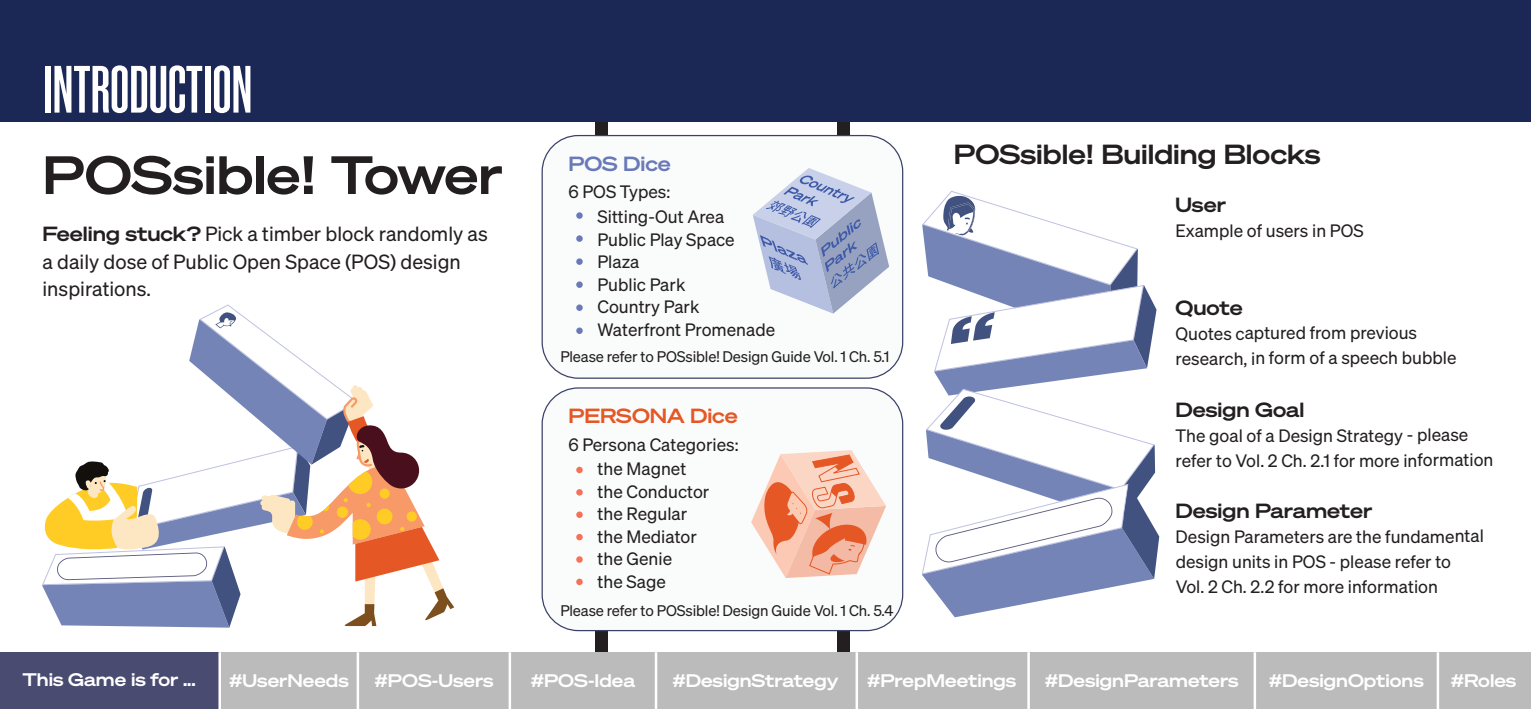
<style>
.page{position:relative;width:1531px;height:709px;background:#fff}
.page>*{position:absolute;margin:0;border:0;box-sizing:border-box;transform-origin:0 0}
.t1{font:65px "Sohne Schmal Kraftig";color:#fff}
.t2{font:600 52.5px "Sohne Breit";color:#231f20}
.t3{font:600 27px "Sohne Breit";letter-spacing:-.005em;color:#231f20}
.t4{font:20px/27.5px "Sohne Buch";color:#231f20}
.t5{font:600 20px "Sohne Breit";letter-spacing:-.005em;color:#231f20}
.t6{font:600 20px "Sohne Breit";color:#e55724}
.t7{font:600 20px "Sohne Breit";color:#6a79b8}
.t8{font:600 17.75px "Sohne Breit";color:#fff}
.t9{font:17.5px/22.5px "Sohne Buch";letter-spacing:-.005em;color:#231f20}
.t10{font:15px "Sohne Buch";letter-spacing:-.01em;color:#231f20}
.s1{font-family:"Sohne Breit";font-weight:600}
</style>
<div class="page">
<div style="left:596px;top:86px;width:12px;height:83px;background:#231f20"></div>
<div style="left:837px;top:86px;width:12px;height:83px;background:#231f20"></div>
<div style="left:596px;top:596px;width:12px;height:84px;background:#231f20"></div>
<div style="left:837px;top:596px;width:12px;height:84px;background:#231f20"></div>
<div style="left:542px;top:136px;width:361px;height:242px;background:#fafbfb;border-radius:36px"></div>
<div style="left:541px;top:135px;width:362px;height:244px;border:1px solid #3c4168;border-radius:36px"></div>
<div style="left:542px;top:388px;width:361px;height:242px;background:#fafbfb;border-radius:36px"></div>
<div style="left:541px;top:387px;width:362px;height:244px;border:1px solid #3c4168;border-radius:36px"></div>
<div style="left:0;top:0;width:1531px;height:121px;background:#1b2855"></div>
<svg style="left:753px;top:168px;width:136px;height:145px"></svg>
<div style="left:0;top:652px;width:1531px;height:57px;background:#494b71"></div>
<div style="left:220px;top:652px;width:138px;height:57px;background:#bbb"></div>
<div style="left:358px;top:652px;width:152px;height:57px;background:#bbb"></div>
<div style="left:510px;top:652px;width:146px;height:57px;background:#bbb"></div>
<div style="left:656px;top:652px;width:199px;height:57px;background:#bbb"></div>
<div style="left:855px;top:652px;width:173px;height:57px;background:#bbb"></div>
<div style="left:1028px;top:652px;width:227px;height:57px;background:#bbb"></div>
<div style="left:1255px;top:652px;width:183px;height:57px;background:#bbb"></div>
<div style="left:1438px;top:652px;width:93px;height:57px;background:#bbb"></div>
<hr style="left:218px;top:652px;width:3px;height:57px;background:#fff">
<hr style="left:357px;top:652px;width:2px;height:57px;background:#fff">
<hr style="left:509px;top:652px;width:2px;height:57px;background:#fff">
<hr style="left:655px;top:652px;width:2px;height:57px;background:#fff">
<hr style="left:855px;top:652px;width:3px;height:57px;background:#fff">
<hr style="left:1027px;top:652px;width:3px;height:57px;background:#fff">
<hr style="left:1253px;top:652px;width:3px;height:57px;background:#fff">
<hr style="left:1436px;top:652px;width:3px;height:57px;background:#fff">
<svg style="left:42px;top:304px;width:412px;height:323px"></svg>
<svg style="left:751px;top:450px;width:135px;height:128px"></svg>
<svg style="left:922px;top:191px;width:237px;height:426px"></svg>
<div style="left:576px;top:212px;width:7px;height:7px;background:#6a79b8;border-radius:50%"></div>
<div style="left:576px;top:235px;width:7px;height:7px;background:#6a79b8;border-radius:50%"></div>
<div style="left:576px;top:258px;width:7px;height:7px;background:#6a79b8;border-radius:50%"></div>
<div style="left:576px;top:281px;width:7px;height:7px;background:#6a79b8;border-radius:50%"></div>
<div style="left:576px;top:304px;width:7px;height:7px;background:#6a79b8;border-radius:50%"></div>
<div style="left:576px;top:327px;width:7px;height:7px;background:#6a79b8;border-radius:50%"></div>
<div style="left:576px;top:467px;width:7px;height:6px;background:#f37258;border-radius:50%"></div>
<div style="left:576px;top:489px;width:7px;height:6px;background:#f37258;border-radius:50%"></div>
<div style="left:576px;top:511px;width:7px;height:7px;background:#f37258;border-radius:50%"></div>
<div style="left:576px;top:534px;width:7px;height:6px;background:#f37258;border-radius:50%"></div>
<svg style="left:576px;top:556px;width:7px;height:7px"></svg>
<div style="left:576px;top:578px;width:7px;height:7px;background:#f37258;border-radius:50%"></div>
<h1 class="t1" style="left:43px;top:56px;width:211px">INTRODUCTION</h1>
<h2 class="t2" style="left:43px;top:142px;width:461px">POSsible! Tower</h2>
<p class="t4" style="left:43px;top:220px;width:447px"><span class="s1">Feeling stuck?</span> Pick a timber block randomly as a daily dose of Public Open Space (POS) design inspirations.</p>
<p class="t7" style="left:568px;top:151px;width:104px">POS Dice</p>
<p class="t9" style="left:597px;top:179px;width:128px;line-height:24.8px;text-indent:-29px">6 POS Types:<br>Sitting-Out Area</p>
<p class="t9" style="left:597px;top:228px;width:179px">Public Play Space<br>Plaza<br>Public Park<br>Country Park<br>Waterfront Promenade</p>
<p class="t10" style="left:560px;top:348px;width:331px">Please refer to POSsible! Design Guide Vol. 1 Ch. 5.1</p>
<p class="t6" style="left:568px;top:403px;width:171px">PERSONA Dice</p>
<p class="t9" style="left:568px;top:433px;width:172px">6 Persona Categories:</p>
<p class="t9" style="left:597px;top:457px;width:113px">the Magnet the Conductor the Regular the Mediator the Genie<br>the Sage</p>
<p class="t10" style="left:560px;top:601px;width:335px">Please refer to POSsible! Design Guide Vol. 1 Ch. 5.4</p>
<h3 class="t3" style="left:954px;top:137px;width:368px">POSsible! Building Blocks</h3>
<p class="t5" style="left:1175px;top:192px;width:52px">User</p>
<p class="t9" style="left:1175px;top:219px;width:190px">Example of users in POS</p>
<p class="t5" style="left:1175px;top:295px;width:69px">Quote</p>
<p class="t9" style="left:1175px;top:320px;width:282px;line-height:25px">Quotes captured from previous research, in form of a speech bubble</p>
<p class="t5" style="left:1175px;top:397px;width:130px">Design Goal</p>
<p class="t9" style="left:1175px;top:422px;width:319px;line-height:25px">The goal of a Design Strategy - please refer to Vol. 2 Ch. 2.1 for more information</p>
<p class="t5" style="left:1175px;top:498px;width:198px">Design Parameter</p>
<p class="t9" style="left:1175px;top:523px;width:310px;line-height:25px">Design Parameters are the fundamental design units in POS - please refer to<br>Vol. 2 Ch. 2.2 for more information</p>
<p class="t8" style="left:23px;top:668px;width:175px">This Game is for ...</p>
<p class="t8" style="left:229px;top:669px;width:121px">#UserNeeds</p>
<p class="t8" style="left:374px;top:669px;width:121px">#POS-Users</p>
<p class="t8" style="left:531px;top:669px;width:106px">#POS-Idea</p>
<p class="t8" style="left:672px;top:669px;width:168px">#DesignStrategy</p>
<p class="t8" style="left:867px;top:669px;width:151px">#PrepMeetings</p>
<p class="t8" style="left:1045px;top:669px;width:195px">#DesignParameters</p>
<p class="t8" style="left:1269px;top:669px;width:156px">#DesignOptions</p>
<p class="t8" style="left:1451px;top:669px;width:67px">#Roles</p>
</div>
